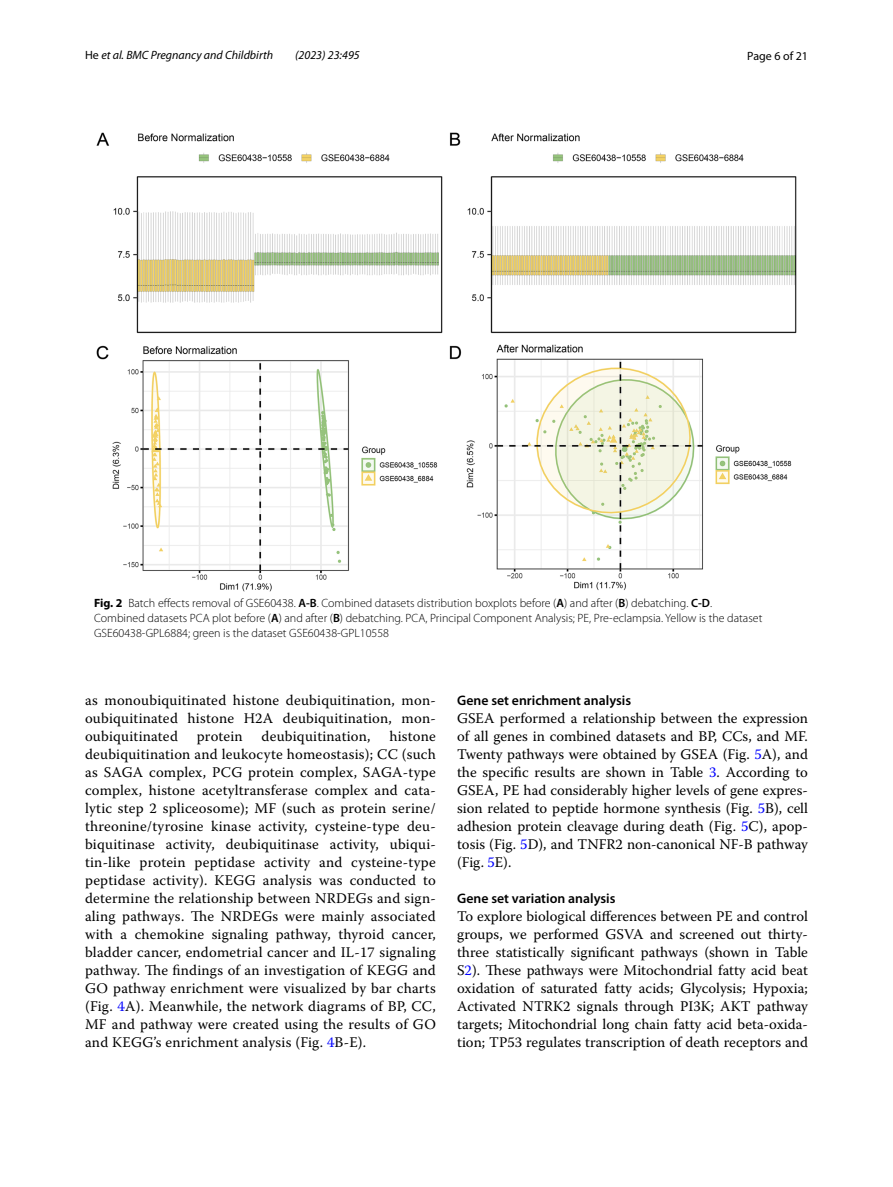
<style>
.page{position:relative;width:893px;height:1187px;background:#fff}
.page>*{position:absolute;margin:0;border:0;box-sizing:border-box;transform-origin:0 0}
.t1{font:14.7px/18px "Warnock Pro";letter-spacing:.01em;color:#000;text-align:justify}
.t2{font:600 13.8px "Myriad Pro";color:#000}
.t3{font:300 12px/15px "Myriad Pro";color:#000}
.t4{font:italic 12px "Myriad Pro";color:#000}
.t5{font:12px "Myriad Pro";color:#000}
.s1{font-style:normal}
.s2{font-weight:700}
.s3{font-weight:600}
.s4{color:#00f}
</style>
<div class="page">
<img style="left:96px;top:133px;width:701px;height:459px">
<p class="t4" style="left:85px;top:48px;width:190px"><span class="s1">He</span> et al. BMC Pregnancy and Childbirth</p>
<p class="t4" style="left:295px;top:48px;width:66px">(2023) 23:495</p>
<p class="t5" style="left:747px;top:48px;width:62px">Page 6 of 21</p>
<p class="t3" style="left:94px;top:595px;width:670px"><span class="s2">Fig. 2</span> Batch effects removal of GSE60438. <span class="s3">A-B</span>. Combined datasets distribution boxplots before (<span class="s3">A</span>) and after (<span class="s3">B</span>) debatching. <span class="s3">C-D</span>.<br>Combined datasets PCA plot before (<span class="s3">A</span>) and after (<span class="s3">B</span>) debatching. PCA, Principal Component Analysis; PE, Pre-eclampsia. Yellow is the dataset<br>GSE60438-GPL6884; green is the dataset GSE60438-GPL10558</p>
<p class="t1" style="left:85px;top:691px;width:352px">as monoubiquitinated histone deubiquitination, mon&shy;oubiquitinated histone H2A deubiquitination, mon&shy;oubiquitinated</p>
<p class="t1" style="left:85px;top:727px;width:352px;text-indent:304px">histone deubiquitination and leukocyte homeostasis); CC (such as SAGA complex, PCG protein complex, SAGA-type complex, histone acetyltransferase complex and cata&shy;lytic step 2 spliceosome); MF (such as protein serine/ threonine/tyrosine kinase activity, cysteine-type deu&shy;biquitinase activity, deubiquitinase activity, ubiqui&shy;tin-like protein peptidase activity and cysteine-type peptidase activity). KEGG analysis was conducted to determine the relationship between NRDEGs and sign&shy;aling pathways. The NRDEGs were mainly associated with a chemokine signaling pathway, thyroid cancer, bladder cancer, endometrial cancer and IL-17 signaling pathway. The findings of an investigation of KEGG and GO pathway enrichment were visualized by bar charts (Fig. <span class="s4">4</span>A). Meanwhile, the network diagrams of BP, CC, MF and pathway were created using the results of GO and KEGG’s enrichment analysis (Fig. <span class="s4">4</span>B-E).</p>
<p class="t1" style="left:197px;top:727px;width:47px">protein</p>
<p class="t1" style="left:262px;top:727px;width:111px">deubiquitination,</p>
<p class="t2" style="left:457px;top:691px;width:175px">Gene set enrichment analysis</p>
<p class="t1" style="left:457px;top:708px;width:352px">GSEA performed a relationship between the expression of all genes in combined datasets and BP, CCs, and MF.<br>Twenty pathways were obtained by GSEA (Fig. <span class="s4">5</span>A), and the specific results are shown in Table <span class="s4">3</span>. According to GSEA, PE had considerably higher levels of gene expres&shy;sion related to peptide hormone synthesis (Fig. <span class="s4">5</span>B), cell adhesion protein cleavage during death (Fig. <span class="s4">5</span>C), apop&shy;tosis (Fig. <span class="s4">5</span>D), and TNFR2 non-canonical NF-B pathway (Fig. <span class="s4">5</span>E).</p>
<p class="t2" style="left:457px;top:889px;width:160px">Gene set variation analysis</p>
<p class="t1" style="left:457px;top:906px;width:352px">To explore biological differences between PE and control groups, we performed GSVA and screened out thirty&shy;three statistically significant pathways (shown in Table S<span class="s4">2</span>). These pathways were Mitochondrial fatty acid beat oxidation of saturated fatty acids; Glycolysis; Hypoxia; Activated NTRK2 signals through PI3K; AKT pathway targets; Mitochondrial long chain fatty acid beta-oxida&shy;tion; TP53 regulates transcription of death receptors and</p>
</div>
